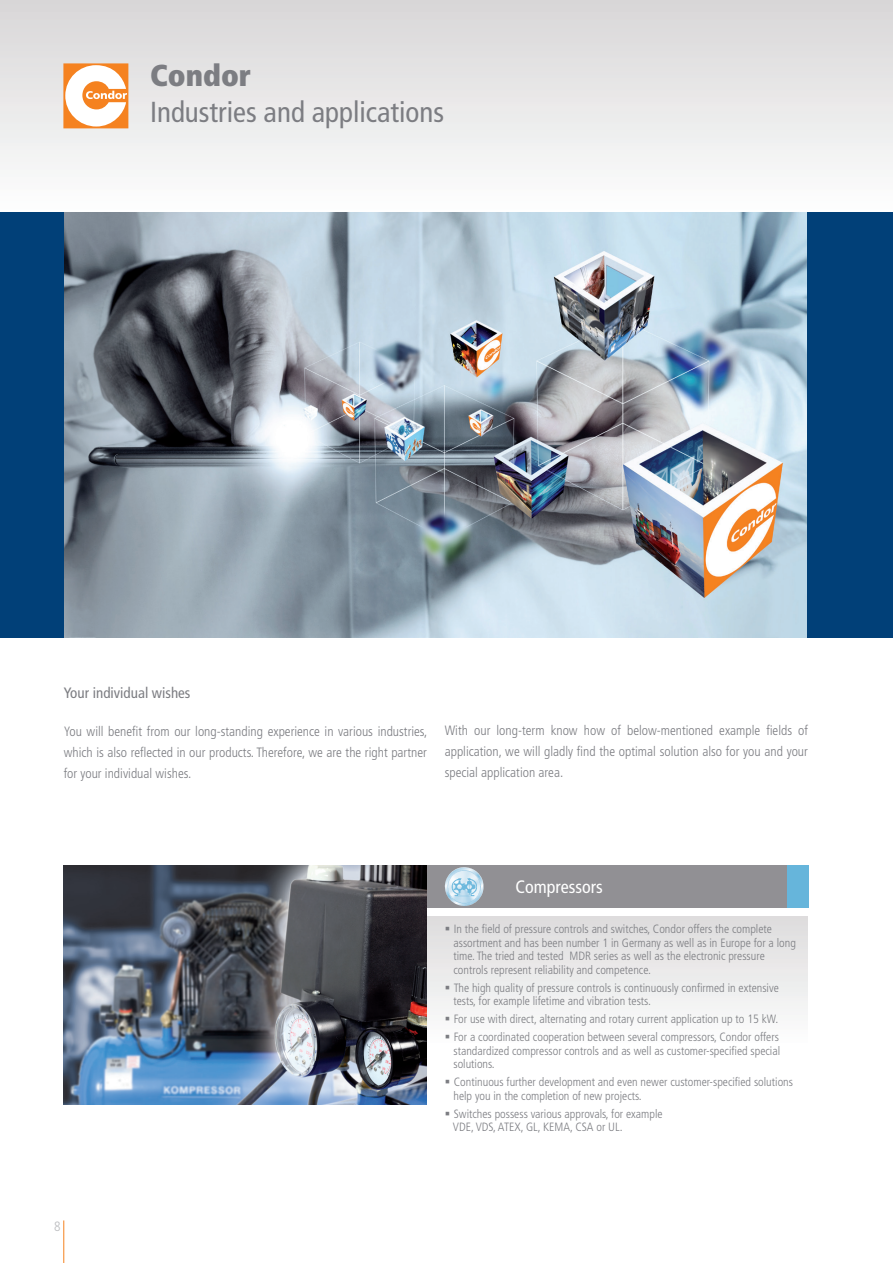
<style>
.page{position:relative;width:893px;height:1263px;background:#fff}
.page>*{position:absolute;margin:0;border:0;box-sizing:border-box;transform-origin:0 0}
.t1{font:900 condensed 30.15px "Frutiger LT Std";color:#7c7d82}
.t2{font:condensed 28.95px "Frutiger LT Std";color:#7c7d82}
.t3{font:condensed 18px "Frutiger LT Std";color:#fff}
.t4{font:condensed 15px "Frutiger LT Std";color:#7c7d82}
.t5{font:300 condensed 13.5px/21px "Frutiger LT Std";color:#7c7d82;text-align:justify}
.t6{font:300 condensed 13.5px "Frutiger LT Std";color:#bcbdc0}
.t7{font:300 condensed 12px "Frutiger LT Std";color:#7c7d82}
</style>
<div class="page">
<hr style="left:63px;top:1220px;width:1px;height:43px;background:#f58220">
<div style="left:0;top:0;width:893px;height:213px;background:linear-gradient(to bottom,#d8d6d7,#fdfefe)"></div>
<div style="left:64px;top:64px;width:64px;height:64px;border:1px solid #f58220"></div>
<svg style="left:65px;top:65px;width:62px;height:62px"></svg>
<div style="left:64px;top:916px;width:744px;height:129px;background:linear-gradient(to bottom,#dddbdc,#fdfefe)"></div>
<img style="left:64px;top:213px;width:744px;height:425px">
<div style="left:0;top:213px;width:64px;height:425px;background:#014078"></div>
<div style="left:808px;top:213px;width:85px;height:425px;background:#014078"></div>
<div style="left:64px;top:865px;width:744px;height:43px;background:#919094"></div>
<img style="left:64px;top:865px;width:363px;height:239px">
<img style="left:444px;top:867px;width:40px;height:39px">
<div style="left:788px;top:865px;width:21px;height:43px;background:#66b5db"></div>
<svg style="left:450px;top:933px;width:12px;height:1px"></svg>
<svg style="left:450px;top:991px;width:12px;height:1px"></svg>
<svg style="left:450px;top:1023px;width:12px;height:1px"></svg>
<svg style="left:450px;top:1041px;width:12px;height:1px"></svg>
<p class="t1" style="left:150px;top:57px;width:103px">Condor</p>
<p class="t2" style="left:150px;top:95px;width:296px">Industries and applications</p>
<p class="t4" style="left:64px;top:684px;width:128px">Your individual wishes</p>
<p class="t5" style="left:64px;top:720px;width:365px">You will benefit from our long-standing experience in various industries, which is also reflected in our products. Therefore, we are the right partner for your individual wishes.</p>
<p class="t5" style="left:445px;top:720px;width:365px">With our long-term know how of below-mentioned example fields of</p>
<p class="t5" style="left:445px;top:741px;width:365px">application, we will gladly find the optimal solution also for you and your special application area.</p>
<p class="t6" style="left:54px;top:1218px;width:8px">8</p>
<p class="t3" style="left:515px;top:877px;width:89px">Compressors</p>
<p class="t7" style="left:445px;top:922px;width:329px">▪ In the field of pressure controls and switches, Condor offers the complete</p>
<p class="t7" style="left:453px;top:936px;width:344px">assortment and has been number 1 in Germany as well as in Europe for a long</p>
<p class="t7" style="left:453px;top:949px;width:313px">time. The tried and tested MDR series as well as the electronic pressure</p>
<p class="t7" style="left:453px;top:963px;width:199px">controls represent reliability and competence.</p>
<p class="t7" style="left:445px;top:981px;width:335px">▪ The high quality of pressure controls is continuously confirmed in extensive</p>
<p class="t7" style="left:453px;top:994px;width:199px">tests, for example lifetime and vibration tests.</p>
<p class="t7" style="left:445px;top:1012px;width:335px">▪ For use with direct, alternating and rotary current application up to 15 kW.</p>
<p class="t7" style="left:445px;top:1030px;width:335px">▪ For a coordinated cooperation between several compressors, Condor offers</p>
<p class="t7" style="left:453px;top:1044px;width:328px">standardized compressor controls and as well as customer-specified special</p>
<p class="t7" style="left:453px;top:1057px;width:43px">solutions.</p>
<p class="t7" style="left:445px;top:1075px;width:350px">▪ Continuous further development and even newer customer-specified solutions</p>
<p class="t7" style="left:453px;top:1089px;width:190px">help you in the completion of new projects.</p>
<p class="t7" style="left:445px;top:1107px;width:219px">▪ Switches possess various approvals, for example</p>
<p class="t7" style="left:453px;top:1120px;width:171px">VDE, VDS, ATEX, GL, KEMA, CSA or UL.</p>
</div>
